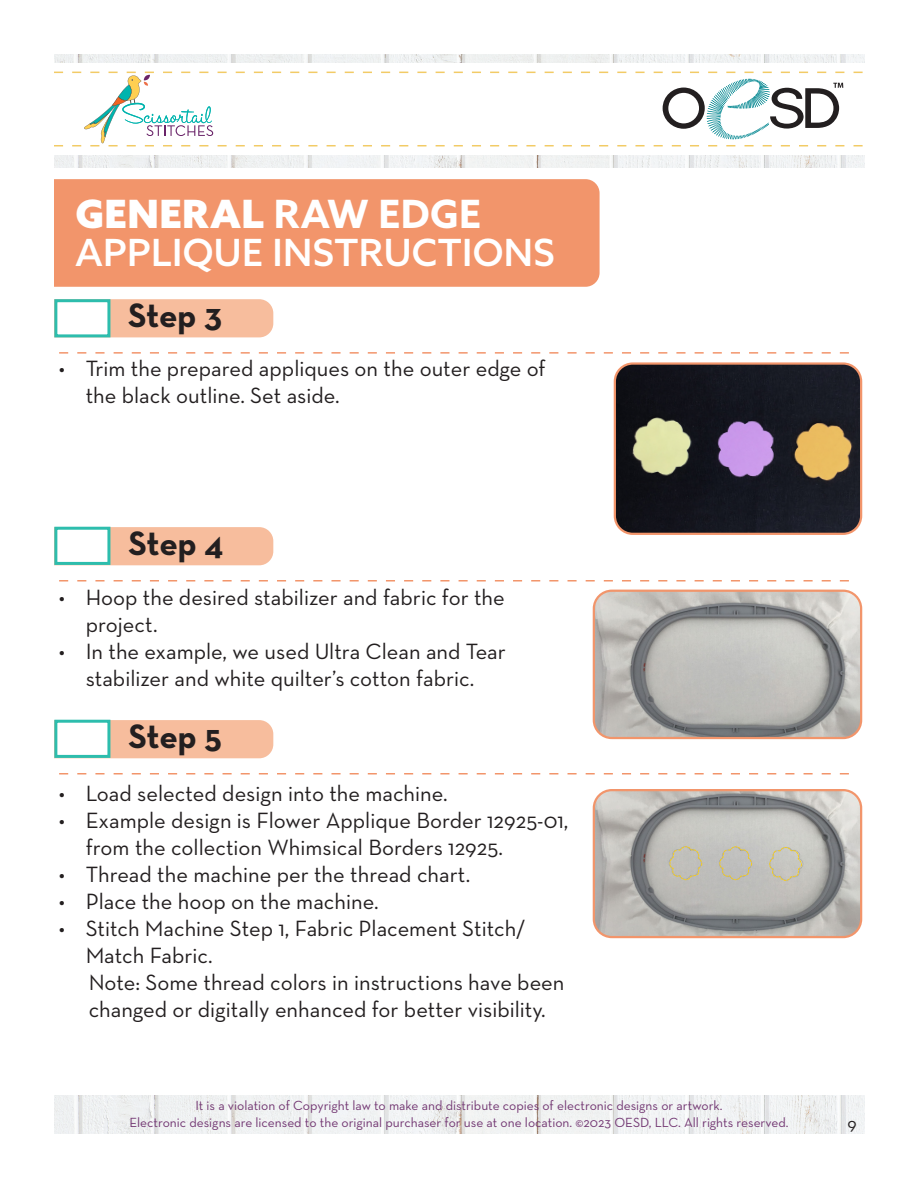
<style>
.page{position:relative;width:918px;height:1188px;background:#fff}
.page>*{position:absolute;margin:0;border:0;box-sizing:border-box;transform-origin:0 0}
.t1{font:900 39px "Azo Sans";letter-spacing:.01em;color:#fff}
.t2{font:500 37.5px "Azo Sans";letter-spacing:.01em;color:#fff}
.t3{font:700 34.5px "Neutra Text";letter-spacing:-.01em;color:#231f20}
.t4{font:22.5px/27px "Neutra Text";color:#231f20}
.t5{font:18px "Neutra Text";color:#231f20}
.t6{font:13.5px "Neutra Text";color:#733873}
.s1{font-weight:700}
</style>
<div class="page">
<div style="left:54px;top:179px;width:546px;height:108px;background:#f2956b"></div>
<div style="left:110px;top:299px;width:163px;height:38px;background:#f7bd9d"></div>
<div style="left:110px;top:527px;width:163px;height:38px;background:#f7bd9d"></div>
<div style="left:110px;top:720px;width:163px;height:38px;background:#f7bd9d"></div>
<img style="left:54px;top:1096px;width:810px;height:38px">
<img style="left:54px;top:54px;width:810px;height:113px">
<div style="left:29px;top:63px;width:863px;height:92px;background:#fff"></div>
<svg style="left:54px;top:72px;width:809px;height:74px"></svg>
<svg style="left:59px;top:352px;width:790px;height:2px"></svg>
<svg style="left:59px;top:580px;width:790px;height:2px"></svg>
<svg style="left:59px;top:773px;width:790px;height:2px"></svg>
<div style="left:54px;top:299px;width:56px;height:38px;background:#fff;border:3px solid #2dbdad"></div>
<div style="left:54px;top:527px;width:56px;height:38px;background:#fff;border:3px solid #2dbdad"></div>
<div style="left:54px;top:720px;width:56px;height:38px;background:#fff;border:3px solid #2dbdad"></div>
<img style="left:615px;top:365px;width:246px;height:167px">
<div style="left:614px;top:362px;width:248px;height:173px;border:2px solid #f2956b;border-radius:18px"></div>
<img style="left:594px;top:591px;width:267px;height:147px">
<div style="left:593px;top:590px;width:269px;height:149px;border:2px solid #f2956b;border-radius:18px"></div>
<img style="left:594px;top:790px;width:267px;height:147px">
<div style="left:593px;top:789px;width:269px;height:149px;border:2px solid #f2956b;border-radius:18px"></div>
<svg style="left:669px;top:846px;width:34px;height:34px"></svg>
<svg style="left:719px;top:846px;width:33px;height:34px"></svg>
<svg style="left:769px;top:847px;width:33px;height:34px"></svg>
<p class="t1" style="left:75px;top:188px;width:407px">GENERAL <span class="s1">RAW EDGE</span></p>
<p class="t2" style="left:75px;top:227px;width:481px">APPLIQUE INSTRUCTIONS</p>
<p class="t3" style="left:128px;top:294px;width:96px">Step 3</p>
<p class="t4" style="left:86px;top:354px;width:462px;text-indent:-27px">• Trim the prepared appliques on the outer edge of the black outline. Set aside.</p>
<p class="t3" style="left:128px;top:522px;width:97px">Step 4</p>
<p class="t4" style="left:86px;top:583px;width:421px;text-indent:-27px">• Hoop the desired stabilizer and fabric for the project.</p>
<p class="t4" style="left:59px;top:637px;width:449px;text-align:center">• In the example, we used Ultra Clean and Tear stabilizer and white quilter’s cotton fabric.</p>
<p class="t3" style="left:128px;top:715px;width:95px">Step 5</p>
<p class="t4" style="left:59px;top:779px;width:391px">• Load selected design into the machine.</p>
<p class="t4" style="left:86px;top:806px;width:484px;text-indent:-27px">• Example design is Flower Applique Border 12925-01, from the collection Whimsical Borders 12925.</p>
<p class="t4" style="left:59px;top:860px;width:413px">• Thread the machine per the thread chart.</p>
<p class="t4" style="left:59px;top:887px;width:321px">• Place the hoop on the machine.</p>
<p class="t4" style="left:86px;top:914px;width:442px;text-indent:-27px">• Stitch Machine Step 1, Fabric Placement Stitch/<br>Match Fabric.</p>
<p class="t4" style="left:89px;top:968px;width:477px">Note: Some thread colors in instructions have been changed or digitally enhanced for better visibility.</p>
<p class="t6" style="left:195px;top:1098px;width:529px">It is a violation of Copyright law to make and distribute copies of electronic designs or artwork.</p>
<p class="t6" style="left:129px;top:1114px;width:661px">Electronic designs are licensed to the original purchaser for use at one location. ©2023 OESD, LLC. All rights reserved.</p>
<p class="t5" style="left:848px;top:1113px;width:11px">9</p>
</div>
